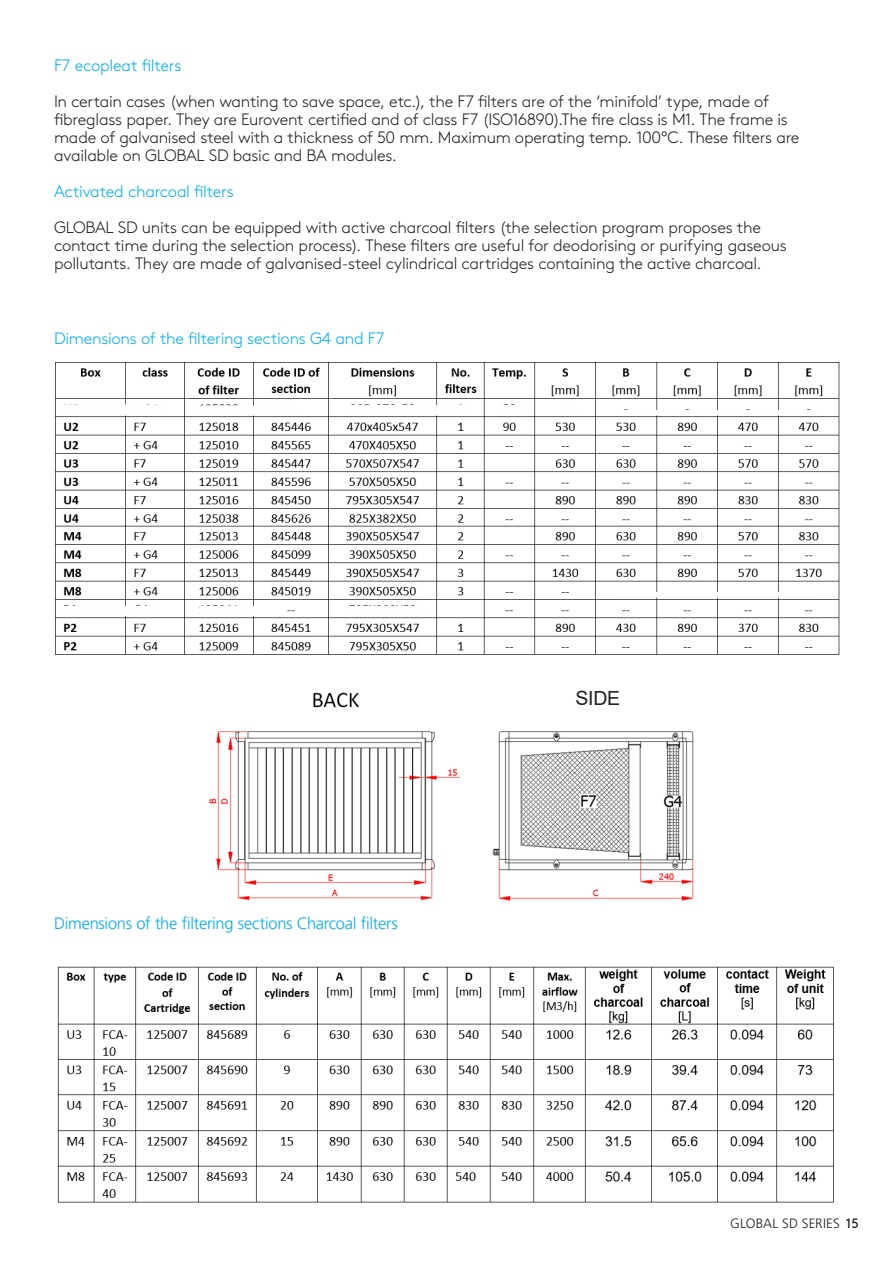
<style>
.page{position:relative;width:893px;height:1263px;background:#fff}
.page>*{position:absolute;margin:0;border:0;box-sizing:border-box;transform-origin:0 0}
.Body_global{font:19.5px "Arial";color:#231f20}
.Body_global-2{font:300 16.5px/18px "Swegon Brown";letter-spacing:-.015em;color:#231f20}
.Body_global-3{font:300 16.5px "Frutiger LT Std";letter-spacing:-.015em;color:#00aeef}
.Body_global-4{font:300 16.5px "Swegon Brown";letter-spacing:-.015em;color:#00aeef}
.t1{font:300 13.5px "Frutiger LT Std";letter-spacing:.005em;color:#231f20}
.s1{color:#00aeef}
.s2{font-family:"Swegon Brown";font-weight:400}
</style>
<div class="page">
<img style="left:55px;top:362px;width:785px;height:293px">
<img style="left:209px;top:692px;width:485px;height:209px">
<img style="left:57px;top:966px;width:777px;height:237px">
<div style="left:549px;top:687px;width:97px;height:23px;background:#fff"></div>
<div style="left:61px;top:404px;width:101px;height:11px;background:#fffefc"></div>
<div style="left:197px;top:405px;width:101px;height:10px;background:#fffefc"></div>
<div style="left:347px;top:405px;width:120px;height:10px;background:#fffefc"></div>
<div style="left:499px;top:405px;width:30px;height:10px;background:#fffefc"></div>
<div style="left:561px;top:405px;width:17px;height:10px;background:#fffefc"></div>
<div style="left:622px;top:410px;width:198px;height:5px;background:#fffefc"></div>
<div style="left:617px;top:592px;width:198px;height:5px;background:#fffefc"></div>
<div style="left:347px;top:606px;width:78px;height:10px;background:#fffefc"></div>
<div style="left:200px;top:606px;width:54px;height:10px;background:#fffefc"></div>
<div style="left:61px;top:606px;width:94px;height:10px;background:#fffefc"></div>
<p class="Body_global-2" style="left:54px;top:46px;width:716px;line-height:36px"><span class="s1">F7 ecopleat filters<br></span>In certain cases (when wanting to save space, etc.), the F7 filters are of the ‘minifold’ type, made of</p>
<p class="Body_global-2" style="left:54px;top:109px;width:747px">fibreglass paper. They are Eurovent certified and of class F7 (ISO16890).The fire class is M1. The frame is made of galvanised steel with a thickness of 50 mm. Maximum operating temp. 100°C. These filters are available on GLOBAL SD basic and BA modules.</p>
<p class="Body_global-2" style="left:54px;top:172px;width:708px;line-height:36px"><span class="s1">Activated charcoal filters<br></span>GLOBAL SD units can be equipped with active charcoal filters (the selection program proposes the</p>
<p class="Body_global-2" style="left:54px;top:235px;width:734px">contact time during the selection process). These filters are useful for deodorising or purifying gaseous pollutants. They are made of galvanised-steel cylindrical cartridges containing the active charcoal.</p>
<p class="Body_global-4" style="left:54px;top:326px;width:332px">Dimensions of the filtering sections G4 and F7</p>
<p class="Body_global-3" style="left:54px;top:914px;width:345px">Dimensions of the filtering sections Charcoal filters</p>
<p class="Body_global" style="left:575px;top:685px;width:46px">SIDE</p>
<p class="t1" style="left:730px;top:1216px;width:130px">GLOBAL SD SERIES <span class="s2">15</span></p>
</div>
